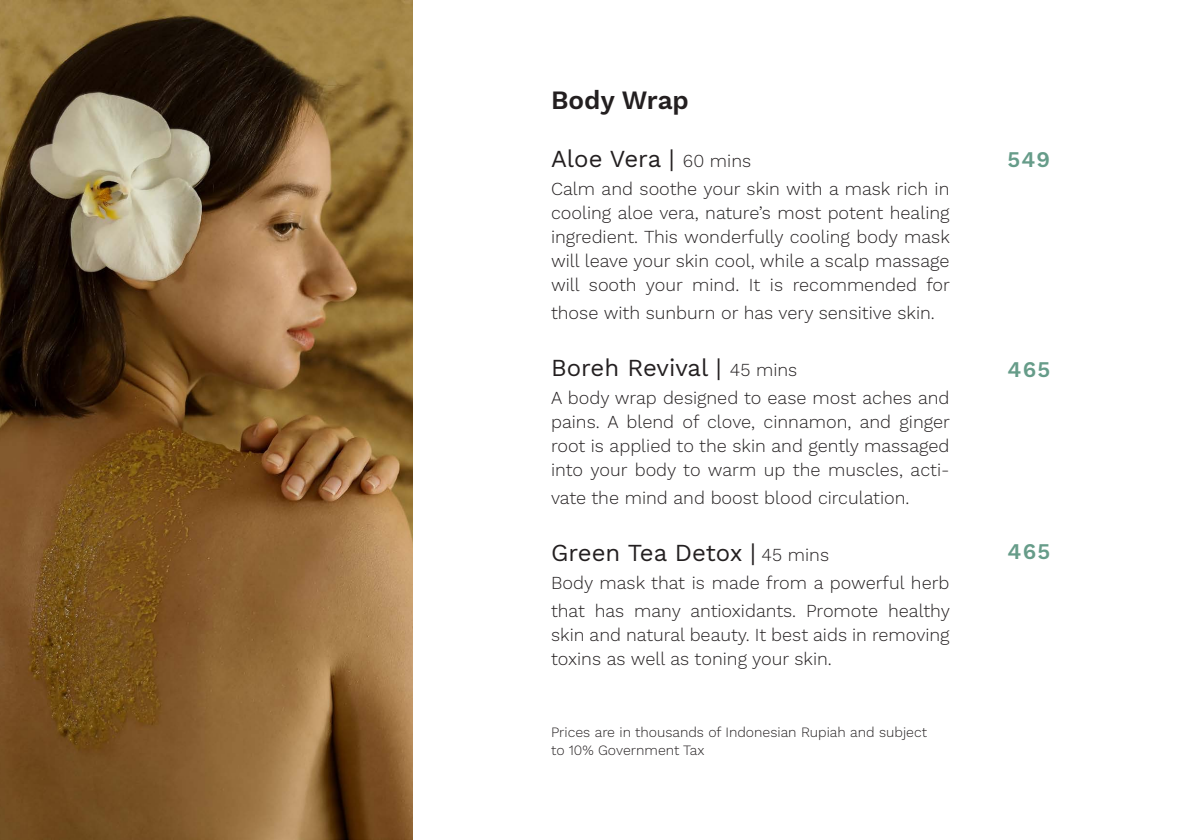
<style>
.page{position:relative;width:1191px;height:840px;background:#fff}
.page>*{position:absolute;margin:0;border:0;box-sizing:border-box;transform-origin:0 0}
.t1{font:600 26px "Work Sans";color:#231f20}
.t2{font:24px "Work Sans";color:#231f20}
.t3{font:600 22px "Work Sans";letter-spacing:.05em;color:#669c89}
.t4{font:300 18px/24px "Work Sans";color:#231f20;text-align:justify}
.t5{font:300 14px "Work Sans";color:#231f20}
.s1{font-weight:300;font-size:18px}
</style>
<div class="page">
<img style="left:0;top:0;width:412px;height:839px">
<p class="t1" style="left:551px;top:85px;width:139px">Body Wrap</p>
<p class="t2" style="left:551px;top:140px;width:202px">Aloe Vera | <span class="s1">60 mins</span></p>
<p class="t4" style="left:551px;top:177px;width:400px">Calm and soothe your skin with a mask rich in cooling aloe vera, nature’s most potent healing ingredient. This wonderfully cooling body mask will leave your skin cool, while a scalp massage will sooth your mind. It is recommended for</p>
<p class="t4" style="left:551px;top:301px;width:385px">those with sunburn or has very sensitive skin.</p>
<p class="t2" style="left:551px;top:349px;width:248px">Boreh Revival | <span class="s1">45 mins</span></p>
<p class="t4" style="left:551px;top:386px;width:400px">A body wrap designed to ease most aches and pains. A blend of clove, cinnamon, and ginger root is applied to the skin and gently massaged into your body to warm up the muscles, acti-</p>
<p class="t4" style="left:551px;top:486px;width:360px">vate the mind and boost blood circulation.</p>
<p class="t2" style="left:551px;top:534px;width:279px">Green Tea Detox | <span class="s1">45 mins</span></p>
<p class="t4" style="left:551px;top:569px;width:400px;line-height:28px">Body mask that is made from a powerful herb that has many antioxidants. Promote healthy</p>
<p class="t4" style="left:551px;top:623px;width:400px">skin and natural beauty. It best aids in removing toxins as well as toning your skin.</p>
<p class="t5" style="left:551px;top:723px;width:377px">Prices are in thousands of Indonesian Rupiah and subject</p>
<p class="t5" style="left:551px;top:741px;width:155px">to 10% Government Tax</p>
<p class="t3" style="left:1007px;top:147px;width:44px">549</p>
<p class="t3" style="left:1007px;top:356px;width:44px">465</p>
<p class="t3" style="left:1007px;top:538px;width:44px">465</p>
</div>
